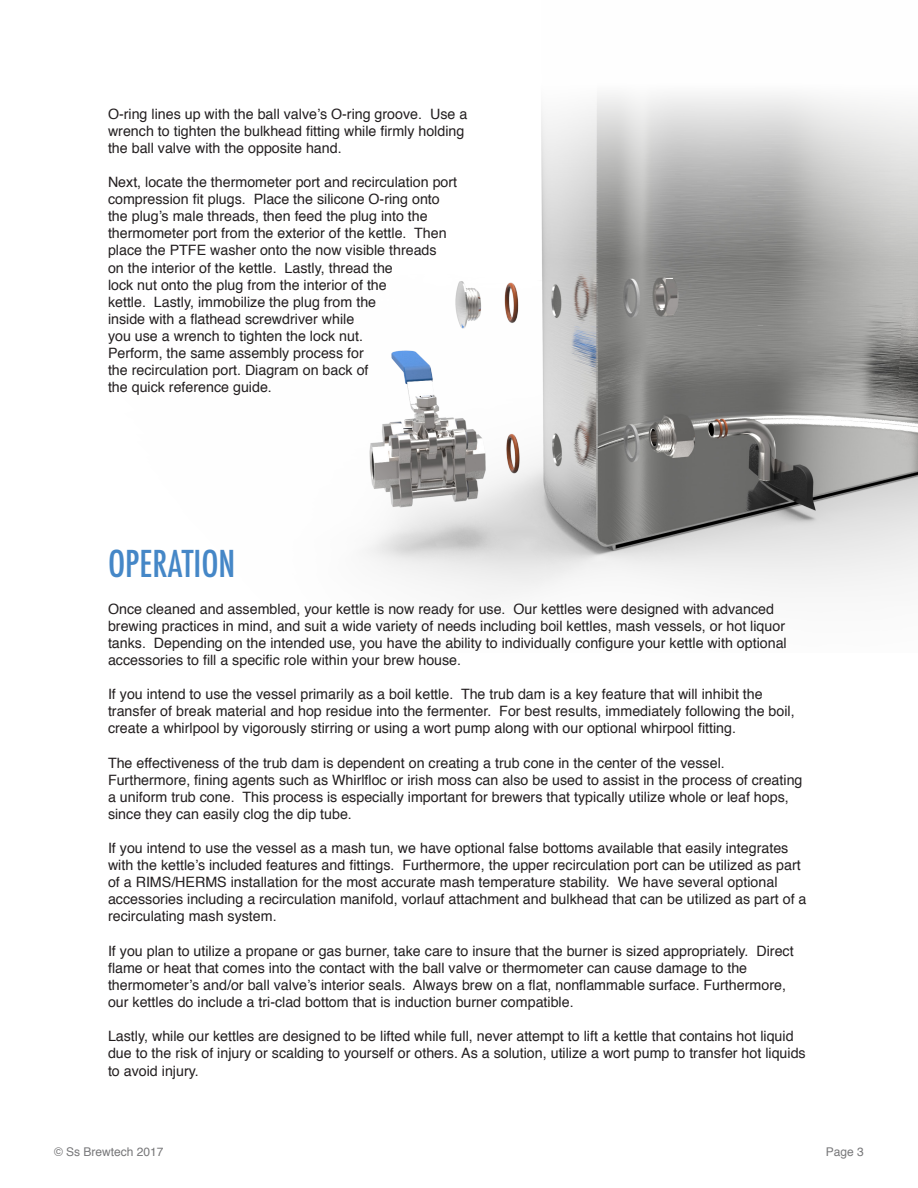
<style>
.page{position:relative;width:918px;height:1188px;background:#fff}
.page>*{position:absolute;margin:0;border:0;box-sizing:border-box;transform-origin:0 0}
.t1{font:500 condensed 36px "Futura";color:#4587c7}
.Paragraph_Style_1{font:14.25px/17.1px "Helvetica";color:#231f20}
.t2{font:12px "Helvetica";color:#777779}
</style>
<div class="page">
<img style="left:365px;top:94px;width:553px;height:502px">
<p class="Paragraph_Style_1" style="left:108px;top:106px;width:361px">O-ring lines up with the ball valve’s O-ring groove. Use a wrench to tighten the bulkhead fitting while firmly holding the ball valve with the opposite hand.</p>
<p class="Paragraph_Style_1" style="left:108px;top:174px;width:351px">Next, locate the thermometer port and recirculation port compression fit plugs. Place the silicone O-ring onto the plug’s male threads, then feed the plug into the thermometer port from the exterior of the kettle. Then place the PTFE washer onto the now visible threads<br>on the interior of the kettle. Lastly, thread the<br>lock nut onto the plug from the interior of the<br>kettle. Lastly, immobilize the plug from the<br>inside with a flathead screwdriver while<br>you use a wrench to tighten the lock nut.<br>Perform, the same assembly process for<br>the recirculation port. Diagram on back of<br>the quick reference guide.</p>
<p class="t1" style="left:108px;top:541px;width:129px">OPERATION</p>
<p class="Paragraph_Style_1" style="left:108px;top:601px;width:680px">Once cleaned and assembled, your kettle is now ready for use. Our kettles were designed with advanced brewing practices in mind, and suit a wide variety of needs including boil kettles, mash vessels, or hot liquor tanks. Depending on the intended use, you have the ability to individually configure your kettle with optional accessories to fill a specific role within your brew house.</p>
<p class="Paragraph_Style_1" style="left:108px;top:686px;width:688px">If you intend to use the vessel primarily as a boil kettle. The trub dam is a key feature that will inhibit the transfer of break material and hop residue into the fermenter. For best results, immediately following the boil, create a whirlpool by vigorously stirring or using a wort pump along with our optional whirpool fitting.</p>
<p class="Paragraph_Style_1" style="left:108px;top:754px;width:696px">The effectiveness of the trub dam is dependent on creating a trub cone in the center of the vessel.<br>Furthermore, fining agents such as Whirlfloc or irish moss can also be used to assist in the process of creating a uniform trub cone. This process is especially important for brewers that typically utilize whole or leaf hops, since they can easily clog the dip tube.</p>
<p class="Paragraph_Style_1" style="left:108px;top:840px;width:700px">If you intend to use the vessel as a mash tun, we have optional false bottoms available that easily integrates with the kettle’s included features and fittings. Furthermore, the upper recirculation port can be utilized as part of a RIMS/HERMS installation for the most accurate mash temperature stability. We have several optional accessories including a recirculation manifold, vorlauf attachment and bulkhead that can be utilized as part of a recirculating mash system.</p>
<p class="Paragraph_Style_1" style="left:108px;top:943px;width:687px">If you plan to utilize a propane or gas burner, take care to insure that the burner is sized appropriately. Direct flame or heat that comes into the contact with the ball valve or thermometer can cause damage to the thermometer’s and/or ball valve’s interior seals. Always brew on a flat, nonflammable surface. Furthermore, our kettles do include a tri-clad bottom that is induction burner compatible.</p>
<p class="Paragraph_Style_1" style="left:108px;top:1028px;width:699px;line-height:17.5px">Lastly, while our kettles are designed to be lifted while full, never attempt to lift a kettle that contains hot liquid due to the risk of injury or scalding to yourself or others. As a solution, utilize a wort pump to transfer hot liquids to avoid injury.</p>
<p class="t2" style="left:54px;top:1142px;width:111px">© Ss Brewtech 2017</p>
<p class="t2" style="left:826px;top:1142px;width:40px">Page 3</p>
</div>
